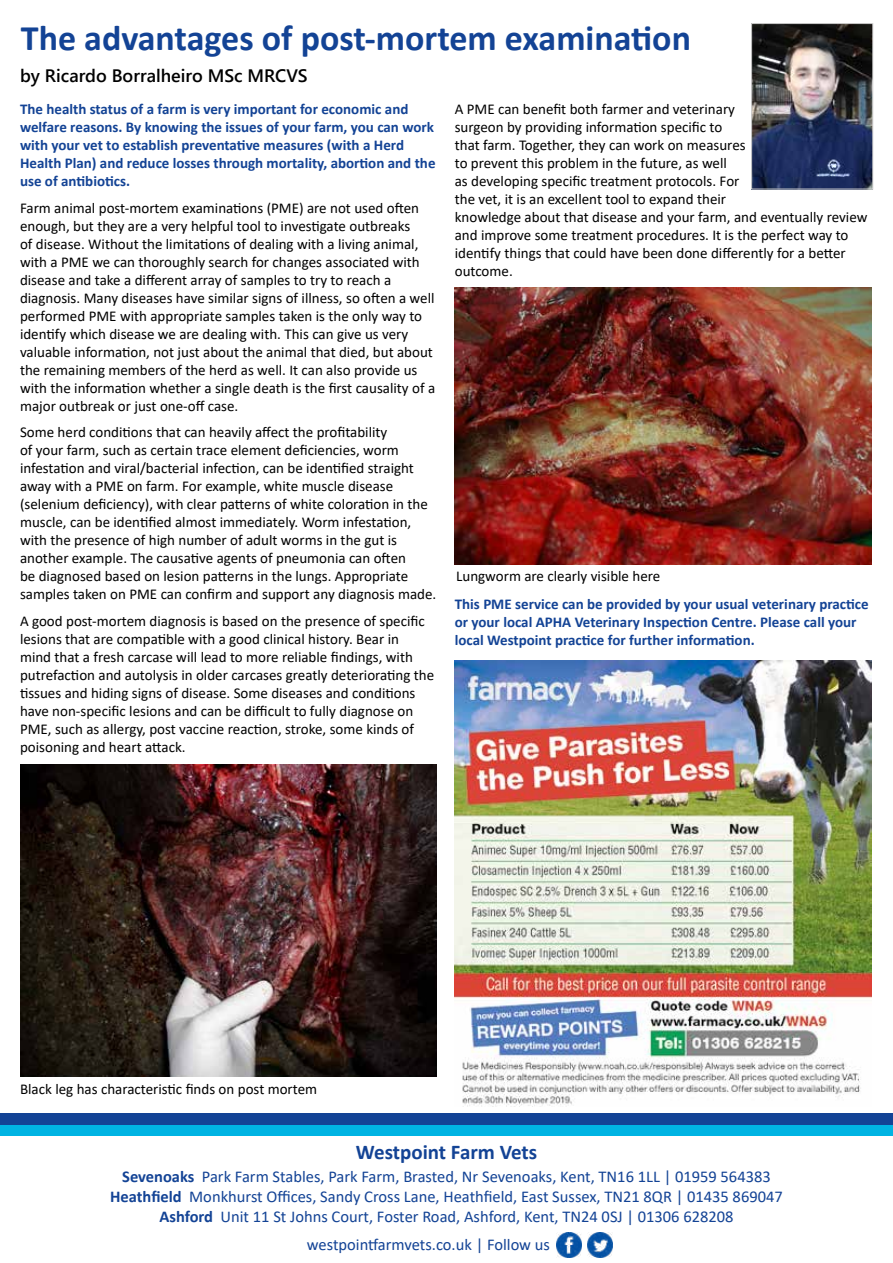
<style>
.page{position:relative;width:893px;height:1263px;background:#fff}
.page>*{position:absolute;margin:0;border:0;box-sizing:border-box;transform-origin:0 0}
.t1{font:700 36px "Calibri";color:#134395}
.t2{font:700 21px "Calibri";color:#134395}
.t3{font:600 18px "Segoe UI";color:#000}
.t4{font:16.5px/19.8px "Calibri";color:#134395;text-align:center}
.t5{font:15px/18px "Calibri";color:#000}
.t6{font:700 15px/18px "Calibri";color:#134395}
.s1{font-weight:700}
</style>
<div class="page">
<img style="left:556px;top:1232px;width:26px;height:26px">
<img style="left:587px;top:1232px;width:25px;height:26px">
<img style="left:753px;top:25px;width:118px;height:162px">
<div style="left:751px;top:23px;width:122px;height:166px;border:1px solid #d1d1d1"></div>
<img style="left:20px;top:764px;width:417px;height:313px">
<img style="left:455px;top:287px;width:416px;height:277px">
<img style="left:455px;top:660px;width:416px;height:447px">
<div style="left:0;top:1125px;width:893px;height:11px;background:#00b4e3"></div>
<div style="left:0;top:1113px;width:893px;height:12px;background:#134395"></div>
<h1 class="t1" style="left:21px;top:13px;width:672px">The advantages of post-mortem examination</h1>
<p class="t3" style="left:20px;top:59px;width:289px">by Ricardo Borralheiro MSc MRCVS</p>
<p class="t6" style="left:20px;top:100px;width:417px">The health status of a farm is very important for economic and welfare reasons. By knowing the issues of your farm, you can work with your vet to establish preventative measures (with a Herd Health Plan) and reduce losses through mortality, abortion and the use of antibiotics.</p>
<p class="t5" style="left:20px;top:199px;width:417px">Farm animal post-mortem examinations (PME) are not used often enough, but they are a very helpful tool to investigate outbreaks<br>of disease. Without the limitations of dealing with a living animal, with a PME we can thoroughly search for changes associated with disease and take a different array of samples to try to reach a diagnosis. Many diseases have similar signs of illness, so often a well performed PME with appropriate samples taken is the only way to identify which disease we are dealing with. This can give us very valuable information, not just about the animal that died, but about the remaining members of the herd as well. It can also provide us with the information whether a single death is the first causality of a major outbreak or just one-off case.</p>
<p class="t5" style="left:20px;top:423px;width:418px">Some herd conditions that can heavily affect the profitability<br>of your farm, such as certain trace element deficiencies, worm infestation and viral/bacterial infection, can be identified straight away with a PME on farm. For example, white muscle disease (selenium deficiency), with clear patterns of white coloration in the muscle, can be identified almost immediately. Worm infestation, with the presence of high number of adult worms in the gut is another example. The causative agents of pneumonia can often<br>be diagnosed based on lesion patterns in the lungs. Appropriate samples taken on PME can confirm and support any diagnosis made.</p>
<p class="t5" style="left:20px;top:612px;width:416px">A good post-mortem diagnosis is based on the presence of specific lesions that are compatible with a good clinical history. Bear in<br>mind that a fresh carcase will lead to more reliable findings, with putrefaction and autolysis in older carcases greatly deteriorating the tissues and hiding signs of disease. Some diseases and conditions have non-specific lesions and can be difficult to fully diagnose on PME, such as allergy, post vaccine reaction, stroke, some kinds of poisoning and heart attack.</p>
<p class="t5" style="left:455px;top:100px;width:414px">A PME can benefit both farmer and veterinary<br>surgeon by providing information specific to<br>that farm. Together, they can work on measures<br>to prevent this problem in the future, as well<br>as developing specific treatment protocols. For<br>the vet, it is an excellent tool to expand their<br>knowledge about that disease and your farm, and eventually review and improve some treatment procedures. It is the perfect way to identify things that could have been done differently for a better outcome.</p>
<p class="t5" style="left:456px;top:566px;width:206px">Lungworm are clearly visible here</p>
<p class="t6" style="left:455px;top:595px;width:415px">This PME service can be provided by your usual veterinary practice or your local APHA Veterinary Inspection Centre. Please call your local Westpoint practice for further information.</p>
<p class="t5" style="left:20px;top:1079px;width:299px">Black leg has characteristic finds on post mortem</p>
<h2 class="t2" style="left:356px;top:1137px;width:183px">Westpoint Farm Vets</h2>
<p class="t4" style="left:110px;top:1166px;width:674px"><span class="s1">Sevenoaks</span> Park Farm Stables, Park Farm, Brasted, Nr Sevenoaks, Kent, TN16 1LL | 01959 564383<br><span class="s1">Heathfield</span> Monkhurst Offices, Sandy Cross Lane, Heathfield, East Sussex, TN21 8QR | 01435 869047<br><span class="s1">Ashford</span> Unit 11 St Johns Court, Foster Road, Ashford, Kent, TN24 0SJ | 01306 628208</p>
<p class="t4" style="left:307px;top:1234px;width:245px">westpointfarmvets.co.uk | Follow us</p>
</div>
